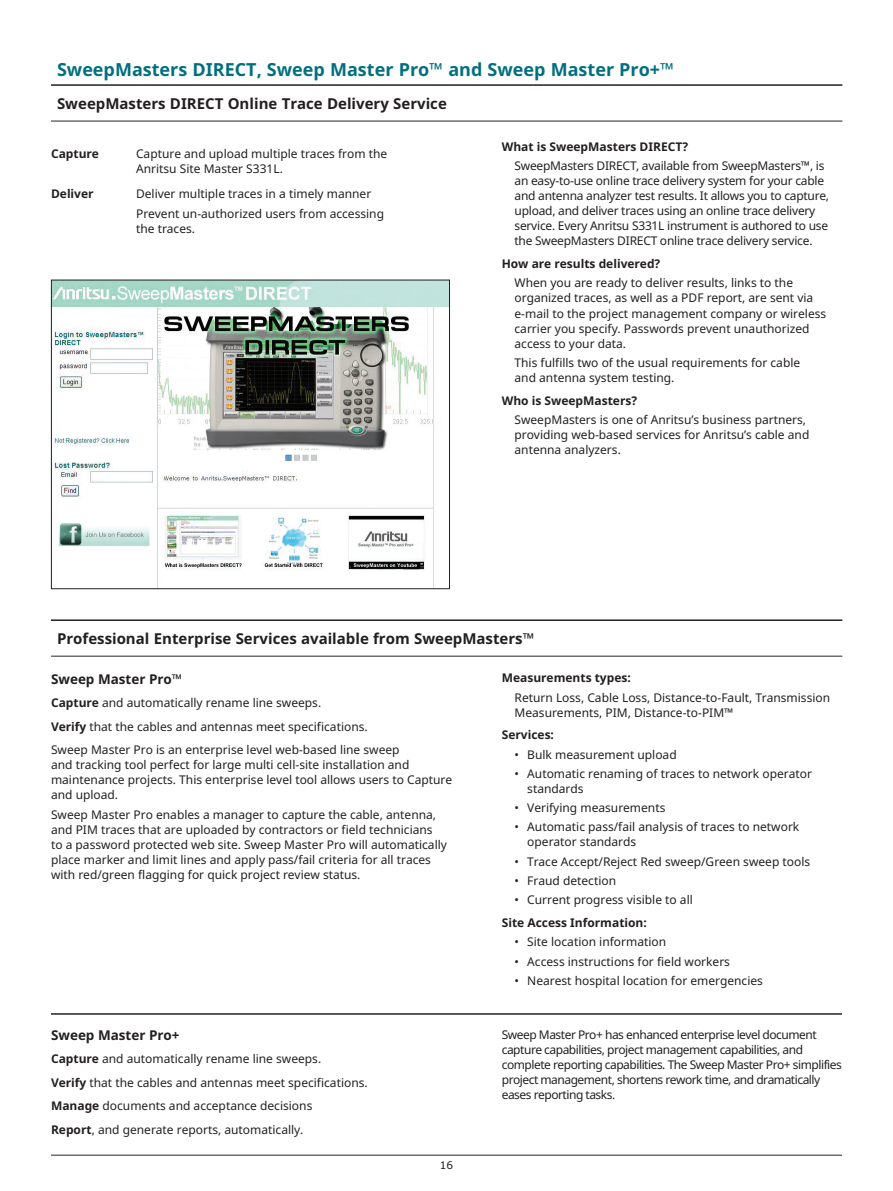
<style>
.page{position:relative;width:893px;height:1191px;background:#fff}
.page>*{position:absolute;margin:0;border:0;box-sizing:border-box;transform-origin:0 0}
.Masthead{font:700 18px "Noto Sans";color:#01707e}
.Table_1st_level_head{font:700 15px "Noto Sans";color:#231f20}
.Heading_1_Verdana_Bo{font:700 13.5px "Noto Sans";color:#231f20}
.Body_text{font:12px/15px "Noto Sans";color:#231f20}
.Indented_body_text{font:12px/15px "Noto Sans";color:#231f20}
.Indented_body_text-2{font:12px/15px "Noto Sans";letter-spacing:-.02em;color:#231f20}
.Body_text-2{font:12px/15px "Noto Sans";letter-spacing:-.04em;color:#231f20}
.Heading_1_Verdana_Bo-2{font:700 12px "Noto Sans";color:#231f20}
.t1{font:10.5px "Verdana";color:#231f20}
.s1{font-weight:700}
</style>
<div class="page">
<hr style="left:51px;top:1154px;width:791px;height:2px;background:#6c6d70">
<hr style="left:51px;top:84px;width:791px;height:2px;background:#231f20">
<hr style="left:51px;top:120px;width:791px;height:2px;background:#6c6d70">
<hr style="left:51px;top:619px;width:791px;height:2px;background:#231f20">
<hr style="left:51px;top:655px;width:791px;height:2px;background:#6c6d70">
<img style="left:53px;top:282px;width:395px;height:305px">
<div style="left:51px;top:280px;width:399px;height:309px;border:1px solid #231f20"></div>
<hr style="left:51px;top:1013px;width:791px;height:1px;background:#231f20">
<p class="Masthead" style="left:57px;top:56px;width:619px">SweepMasters DIRECT, Sweep Master Pro™ and Sweep Master Pro+™</p>
<p class="Table_1st_level_head" style="left:57px;top:93px;width:391px">SweepMasters DIRECT Online Trace Delivery Service</p>
<p class="Heading_1_Verdana_Bo-2" style="left:51px;top:146px;width:50px">Capture</p>
<p class="Body_text" style="left:136px;top:146px;width:253px">Capture and upload multiple traces from the<br>Anritsu Site Master S331L.</p>
<p class="Heading_1_Verdana_Bo-2" style="left:51px;top:185px;width:44px">Deliver</p>
<p class="Body_text" style="left:136px;top:186px;width:237px">Deliver multiple traces in a timely manner</p>
<p class="Body_text" style="left:136px;top:205px;width:250px">Prevent un-authorized users from accessing the traces.</p>
<p class="Heading_1_Verdana_Bo-2" style="left:502px;top:138px;width:188px">What is SweepMasters DIRECT?</p>
<p class="Indented_body_text-2" style="left:514px;top:158px;width:316px">SweepMasters DIRECT, available from SweepMasters™, is an easy-to-use online trace delivery system for your cable and antenna analyzer test results. It allows you to capture, upload, and deliver traces using an online trace delivery service. Every Anritsu S331L instrument is authored to use the SweepMasters DIRECT online trace delivery service.</p>
<p class="Heading_1_Verdana_Bo-2" style="left:502px;top:255px;width:160px">How are results delivered?</p>
<p class="Indented_body_text" style="left:514px;top:275px;width:313px">When you are ready to deliver results, links to the organized traces, as well as a PDF report, are sent via e-mail to the project management company or wireless carrier you specify. Passwords prevent unauthorized access to your data.</p>
<p class="Indented_body_text" style="left:514px;top:354px;width:287px">This fulfills two of the usual requirements for cable and antenna system testing.</p>
<p class="Heading_1_Verdana_Bo-2" style="left:502px;top:392px;width:137px">Who is SweepMasters?</p>
<p class="Indented_body_text" style="left:514px;top:412px;width:296px">SweepMasters is one of Anritsu’s business partners, providing web-based services for Anritsu’s cable and antenna analyzers.</p>
<p class="Table_1st_level_head" style="left:57px;top:628px;width:479px">Professional Enterprise Services available from SweepMasters™</p>
<p class="Heading_1_Verdana_Bo" style="left:51px;top:669px;width:133px">Sweep Master Pro™</p>
<p class="Body_text" style="left:51px;top:695px;width:272px"><span class="s1">Capture</span> and automatically rename line sweeps.</p>
<p class="Body_text" style="left:51px;top:718px;width:318px"><span class="s1">Verify</span> that the cables and antennas meet specifications.</p>
<p class="Body_text" style="left:51px;top:742px;width:403px">Sweep Master Pro is an enterprise level web-based line sweep<br>and tracking tool perfect for large multi cell-site installation and maintenance projects. This enterprise level tool allows users to Capture and upload.</p>
<p class="Body_text" style="left:51px;top:806px;width:397px">Sweep Master Pro enables a manager to capture the cable, antenna, and PIM traces that are uploaded by contractors or field technicians to a password protected web site. Sweep Master Pro will automatically place marker and limit lines and apply pass/fail criteria for all traces with red/green flagging for quick project review status.</p>
<p class="Heading_1_Verdana_Bo" style="left:51px;top:1025px;width:130px">Sweep Master Pro+</p>
<p class="Body_text" style="left:51px;top:1051px;width:272px"><span class="s1">Capture</span> and automatically rename line sweeps.</p>
<p class="Body_text" style="left:51px;top:1074px;width:318px"><span class="s1">Verify</span> that the cables and antennas meet specifications.</p>
<p class="Body_text" style="left:51px;top:1098px;width:263px"><span class="s1">Manage</span> documents and acceptance decisions</p>
<p class="Body_text" style="left:51px;top:1121px;width:254px"><span class="s1">Report</span>, and generate reports, automatically.</p>
<p class="t1" style="left:440px;top:1158px;width:15px">16</p>
<p class="Heading_1_Verdana_Bo-2" style="left:502px;top:669px;width:131px">Measurements types:</p>
<p class="Indented_body_text" style="left:514px;top:689px;width:317px">Return Loss, Cable Loss, Distance-to-Fault, Transmission<br>Measurements, PIM, Distance-to-PIM™</p>
<p class="Heading_1_Verdana_Bo-2" style="left:502px;top:726px;width:54px">Services:</p>
<p class="Indented_body_text" style="left:514px;top:746px;width:164px">• Bulk measurement upload</p>
<p class="Indented_body_text" style="left:527px;top:765px;width:286px;text-indent:-13px">• Automatic renaming of traces to network operator standards</p>
<p class="Indented_body_text" style="left:514px;top:800px;width:152px">• Verifying measurements</p>
<p class="Indented_body_text" style="left:527px;top:819px;width:274px;text-indent:-13px">• Automatic pass/fail analysis of traces to network operator standards</p>
<p class="Indented_body_text" style="left:514px;top:853px;width:297px">• Trace Accept/Reject Red sweep/Green sweep tools</p>
<p class="Indented_body_text" style="left:514px;top:873px;width:103px">• Fraud detection</p>
<p class="Indented_body_text" style="left:514px;top:892px;width:180px">• Current progress visible to all</p>
<p class="Heading_1_Verdana_Bo-2" style="left:502px;top:914px;width:147px">Site Access Information:</p>
<p class="Indented_body_text" style="left:514px;top:934px;width:153px">• Site location information</p>
<p class="Indented_body_text" style="left:514px;top:953px;width:217px">• Access instructions for field workers</p>
<p class="Indented_body_text" style="left:514px;top:972px;width:250px">• Nearest hospital location for emergencies</p>
<p class="Body_text-2" style="left:502px;top:1026px;width:342px">Sweep Master Pro+ has enhanced enterprise level document capture capabilities, project management capabilities, and complete reporting capabilities. The Sweep Master Pro+ simplifies project management, shortens rework time, and dramatically eases reporting tasks.</p>
</div>
